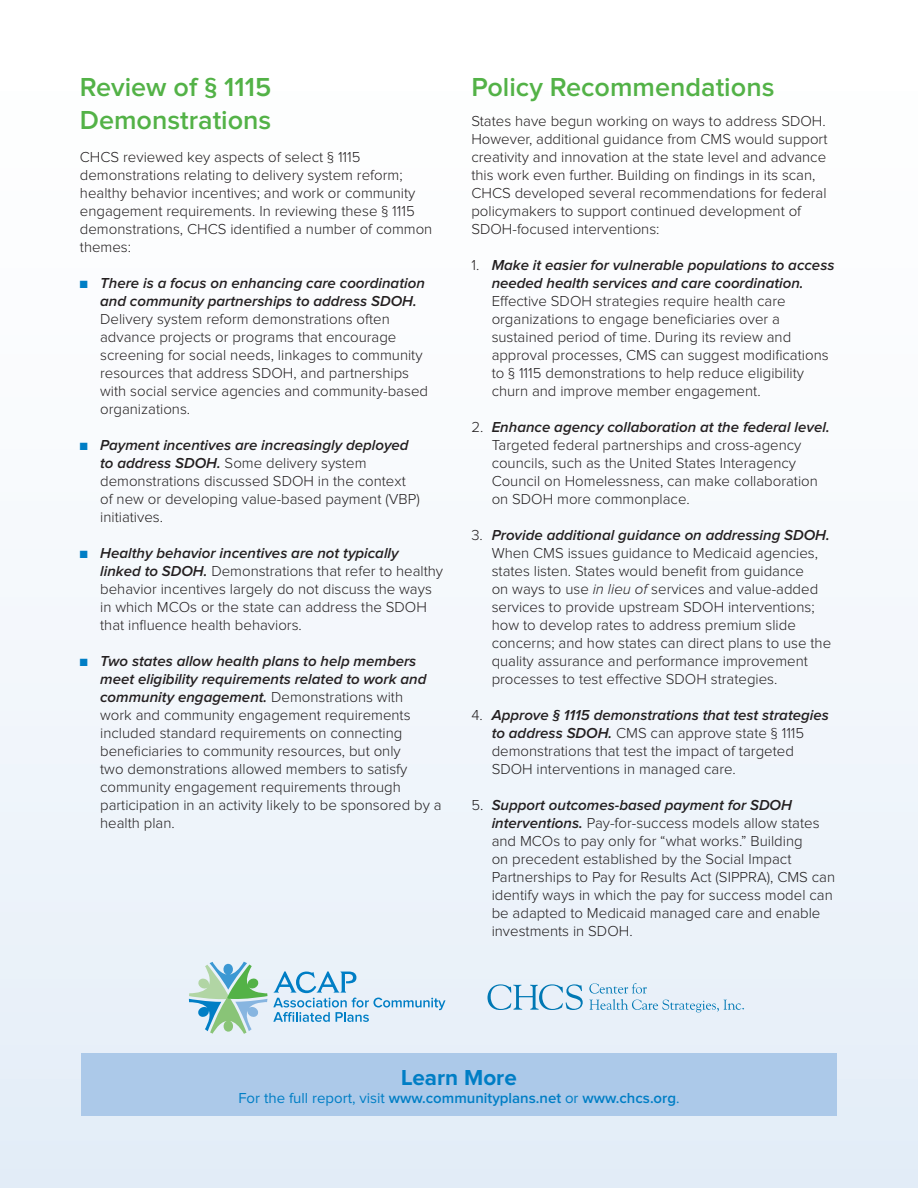
<style>
.page{position:relative;width:918px;height:1188px;background:#fff}
.page>*{position:absolute;margin:0;border:0;box-sizing:border-box;transform-origin:0 0}
.Subhead_1{font:600 27px/33px "Proxima Nova";color:#53b247}
.Box_Headline{font:700 22.5px "Proxima Nova";color:#007ec5}
.Body{font:300 15px/18px "Proxima Nova";color:#231f20}
.Box_Headline-2{font:600 15px "Proxima Nova";color:#007ec5}
.s1{color:#007ec5}
.s2{font-weight:600;font-style:italic}
.s3{font-style:italic}
.s4{font-weight:400}
</style>
<div class="page">
<div style="left:0;top:0;width:918px;height:1188px;background:linear-gradient(to bottom,#fff,#e5eef8)"></div>
<div style="left:81px;top:1053px;width:756px;height:63px;background:#acc9e9"></div>
<svg style="left:189px;top:962px;width:256px;height:72px"></svg>
<svg style="left:488px;top:984px;width:95px;height:26px"></svg>
<svg style="left:589px;top:983px;width:155px;height:29px"></svg>
<p class="Subhead_1" style="left:80px;top:71px;width:193px">Review of § 1115<br>Demonstrations</p>
<p class="Body" style="left:80px;top:148px;width:354px">CHCS reviewed key aspects of select § 1115 demonstrations relating to delivery system reform; healthy behavior incentives; and work or community engagement requirements. In reviewing these § 1115 demonstrations, CHCS identified a number of common themes:</p>
<p class="Body" style="left:100px;top:274px;width:329px;text-indent:-20px"><span class="s1">■</span> <span class="s2">There is a focus on enhancing care coordination and community partnerships to address SDOH.<br></span>Delivery system reform demonstrations often advance projects or programs that encourage screening for social needs, linkages to community resources that address SDOH, and partnerships with social service agencies and community-based organizations.</p>
<p class="Body" style="left:100px;top:436px;width:321px;text-indent:-20px"><span class="s1">■</span> <span class="s2">Payment incentives are increasingly deployed to address SDOH.</span> Some delivery system demonstrations discussed SDOH in the context of new or developing value-based payment (VBP) initiatives.</p>
<p class="Body" style="left:100px;top:544px;width:345px;text-indent:-20px"><span class="s1">■</span> <span class="s2">Healthy behavior incentives are not typically linked to SDOH.</span> Demonstrations that refer to healthy behavior incentives largely do not discuss the ways in which MCOs or the state can address the SDOH that influence health behaviors.</p>
<p class="Body" style="left:100px;top:652px;width:343px;text-indent:-20px"><span class="s1">■</span> <span class="s2">Two states allow health plans to help members meet eligibility requirements related to work and community engagement.</span> Demonstrations with<br>work and community engagement requirements included standard requirements on connecting beneficiaries to community resources, but only<br>two demonstrations allowed members to satisfy community engagement requirements through participation in an activity likely to be sponsored by a health plan.</p>
<p class="Subhead_1" style="left:471px;top:71px;width:304px">Policy Recommendations</p>
<p class="Body" style="left:471px;top:112px;width:358px">States have begun working on ways to address SDOH.<br>However, additional guidance from CMS would support creativity and innovation at the state level and advance this work even further. Building on findings in its scan, CHCS developed several recommendations for federal policymakers to support continued development of SDOH-focused interventions:</p>
<p class="Body" style="left:492px;top:256px;width:344px;text-indent:-20px">1. <span class="s2">Make it easier for vulnerable populations to access needed health services and care coordination.<br></span>Effective SDOH strategies require health care organizations to engage beneficiaries over a sustained period of time. During its review and approval processes, CMS can suggest modifications to § 1115 demonstrations to help reduce eligibility churn and improve member engagement.</p>
<p class="Body" style="left:492px;top:418px;width:340px;text-indent:-20px">2. <span class="s2">Enhance agency collaboration at the federal level.<br></span>Targeted federal partnerships and cross-agency councils, such as the United States Interagency Council on Homelessness, can make collaboration on SDOH more commonplace.</p>
<p class="Body" style="left:492px;top:526px;width:341px;text-indent:-20px">3. <span class="s2">Provide additional guidance on addressing SDOH.<br></span>When CMS issues guidance to Medicaid agencies, states listen. States would benefit from guidance<br>on ways to use <span class="s3">in lieu of</span> services and value-added services to provide upstream SDOH interventions; how to develop rates to address premium slide concerns; and how states can direct plans to use the quality assurance and performance improvement processes to test effective SDOH strategies.</p>
<p class="Body" style="left:492px;top:706px;width:339px;text-indent:-20px">4. <span class="s2">Approve § 1115 demonstrations that test strategies to address SDOH.</span> CMS can approve state § 1115 demonstrations that test the impact of targeted SDOH interventions in managed care.</p>
<p class="Body" style="left:492px;top:796px;width:345px;text-indent:-20px">5. <span class="s2">Support outcomes-based payment for SDOH interventions.</span> Pay-for-success models allow states and MCOs to pay only for “what works.” Building<br>on precedent established by the Social Impact Partnerships to Pay for Results Act (SIPPRA), CMS can identify ways in which the pay for success model can be adapted to Medicaid managed care and enable investments in SDOH.</p>
<p class="Box_Headline" style="left:401px;top:1064px;width:117px">Learn More</p>
<p class="Box_Headline-2" style="left:238px;top:1089px;width:443px"><span class="s4">For the full report, visit</span> www.communityplans.net <span class="s4">or</span> www.chcs.org<span class="s4">.</span></p>
</div>
